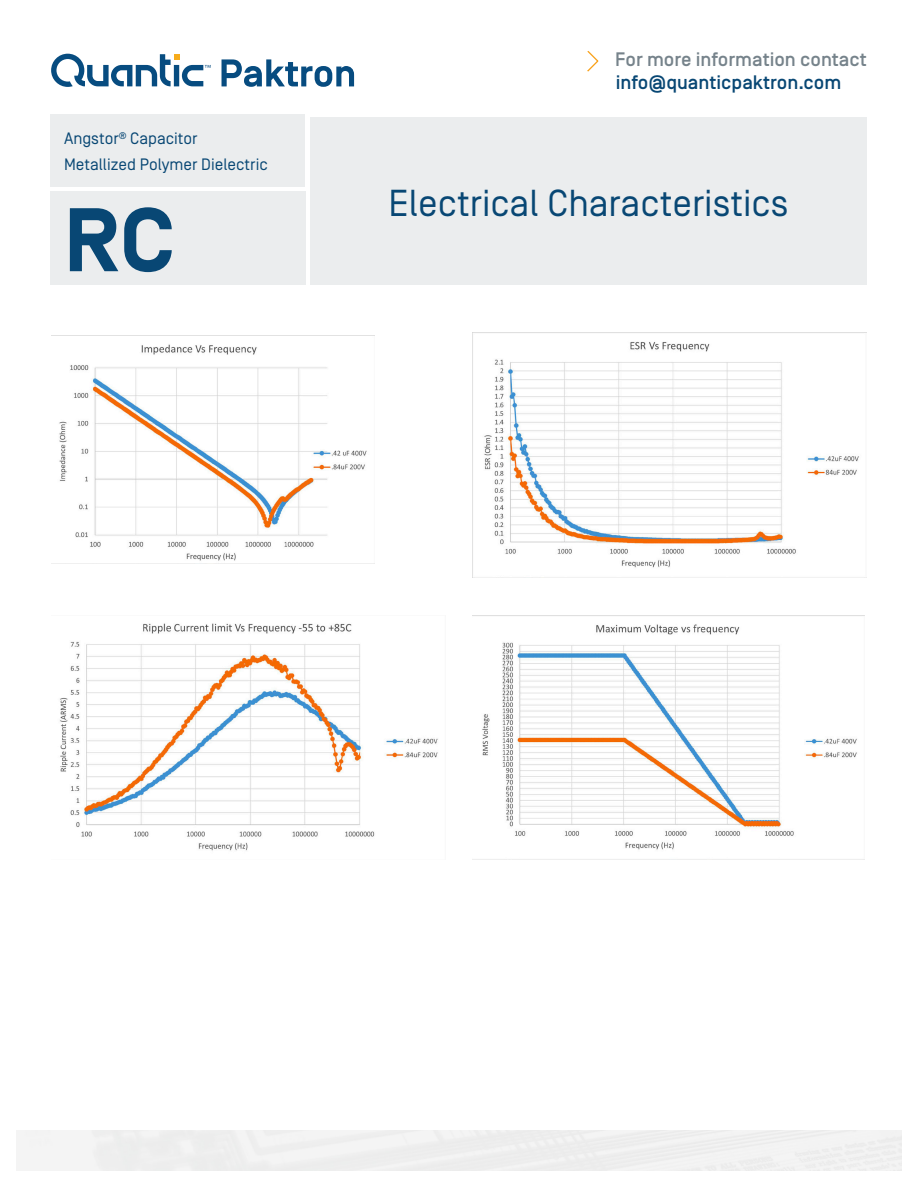
<style>
.page{position:relative;width:918px;height:1188px;background:#fff}
.page>*{position:absolute;margin:0;border:0;box-sizing:border-box;transform-origin:0 0}
.H1_-_Blue__60{font:700 90px "Simplon Norm";color:#084774}
.H1_-_Blue__25__cente{font:37.5px "Simplon Norm";color:#084774}
.t1{font:500 19.5px "Simplon Norm";color:#76838b}
.t2{font:500 19.5px "Simplon Norm";color:#084774}
.P1_-_Blue__11__Left{font:16.5px/26.2px "Simplon Norm";color:#084774}
</style>
<div class="page">
<svg style="left:587px;top:51px;width:12px;height:21px"></svg>
<svg style="left:51px;top:54px;width:160px;height:33px"></svg>
<svg style="left:222px;top:59px;width:132px;height:28px"></svg>
<img style="left:60px;top:623px;width:378px;height:228px">
<img style="left:472px;top:615px;width:393px;height:235px">
<div style="left:51px;top:115px;width:254px;height:72px;background:#ebedee"></div>
<div style="left:51px;top:192px;width:255px;height:93px;background:#ebedee"></div>
<div style="left:310px;top:117px;width:557px;height:168px;background:#ebedee"></div>
<img style="left:51px;top:344px;width:324px;height:220px">
<img style="left:472px;top:333px;width:395px;height:245px">
<p class="P1_-_Blue__11__Left" style="left:64px;top:126px;width:205px">Angstor<sup>®</sup> Capacitor<br>Metallized Polymer Dielectric</p>
<p class="H1_-_Blue__60" style="left:64px;top:192px;width:112px">RC</p>
<p class="t1" style="left:615px;top:49px;width:253px">For more information contact</p>
<p class="t2" style="left:616px;top:72px;width:227px">info@quanticpaktron.com</p>
<p class="H1_-_Blue__25__cente" style="left:388px;top:183px;width:402px">Electrical Characteristics</p>
</div>
